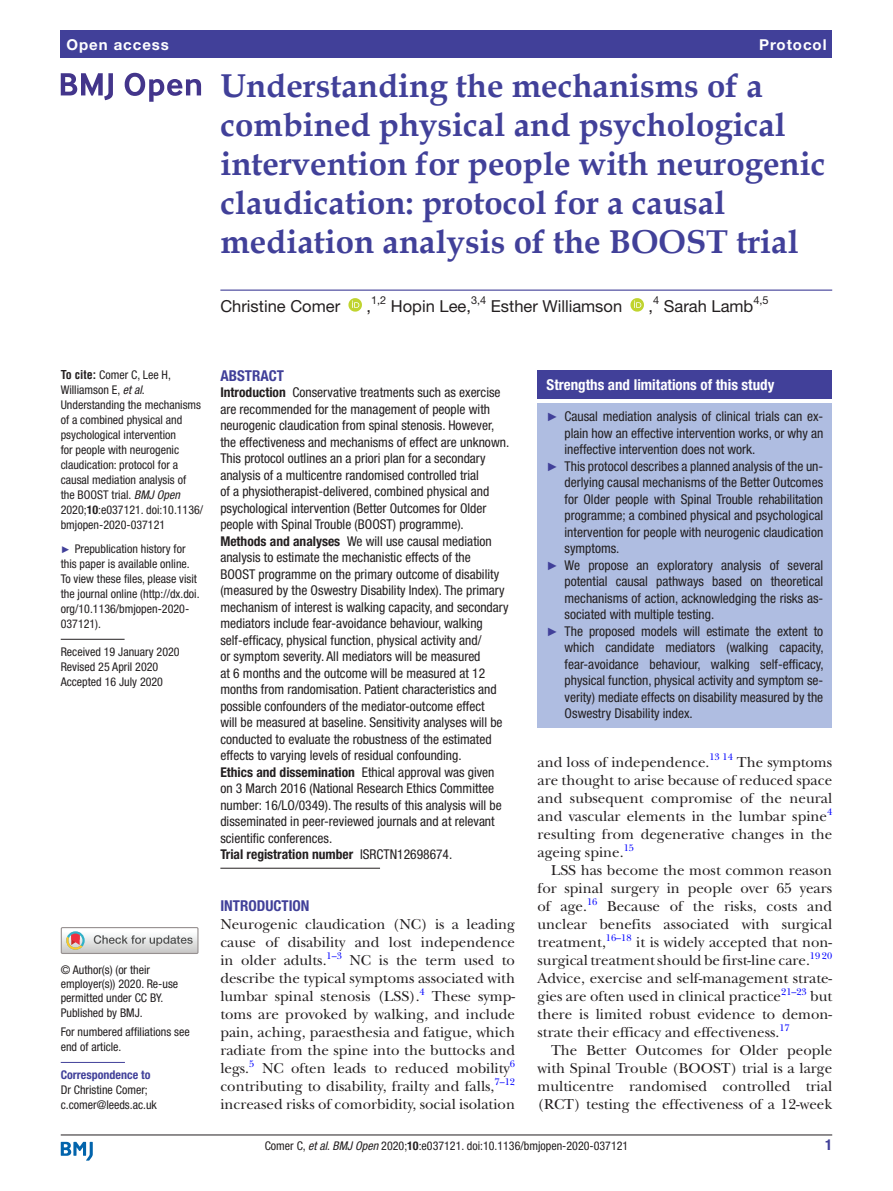
<style>
.page{position:relative;width:893px;height:1191px;background:#fff}
.page>*{position:absolute;margin:0;border:0;box-sizing:border-box;transform-origin:0 0}
.t1{font:700 33px/39px "Book Antiqua";color:#414099}
.t2{font:16.5px "Helvetica Neue LT Std";color:#231f20}
.t3{font:15px/18px "New Baskerville";color:#231f20;text-align:justify}
.t4{font:700 condensed 15px "Helvetica Neue LT Std";color:#fff}
.t5{font:700 condensed 15px "Helvetica Neue LT Std";color:#414099}
.t6{font:700 15px "Helvetica Neue LT Std";letter-spacing:.065em;color:#fff}
.t7{font:condensed 13.5px/16.5px "Helvetica Neue LT Std";color:#231f20}
.t8{font:condensed 12px/15px "Helvetica Neue LT Std";color:#231f20}
.t9{font:700 condensed 12px "Helvetica Neue LT Std";color:#414099}
.t10{font:10.95px "Helvetica Neue LT Std";color:#231f20}
.t11{font:9.9px "New Baskerville";color:#00f}
.s1{font-family:"Helvetica LT Std";font-weight:700}
.s2{font-style:italic}
.s3{font-weight:700}
.s4{font-family:"Arial";font-stretch:normal;font-size:9.75px;color:#414099}
.s5{font-family:"Arial";font-stretch:normal;font-size:12px;color:#414099}
</style>
<div class="page">
<hr style="left:61px;top:1134px;width:771px;height:1px;background:#231f20">
<svg style="left:61px;top:1141px;width:32px;height:19px"></svg>
<div style="left:61px;top:31px;width:771px;height:27px;background:#414099"></div>
<hr style="left:220px;top:289px;width:612px;height:2px;background:#414099">
<svg style="left:348px;top:298px;width:14px;height:14px"></svg>
<svg style="left:630px;top:298px;width:14px;height:14px"></svg>
<hr style="left:61px;top:639px;width:64px;height:1px;background:#231f20">
<hr style="left:61px;top:1062px;width:64px;height:1px;background:#414099">
<svg style="left:61px;top:73px;width:52px;height:27px"></svg>
<svg style="left:125px;top:73px;width:76px;height:29px"></svg>
<div style="left:61px;top:927px;width:138px;height:27px;border:1px solid #969090"></div>
<svg style="left:61px;top:927px;width:137px;height:26px"></svg>
<hr style="left:220px;top:868px;width:160px;height:1px;background:#231f20">
<div style="left:538px;top:370px;width:294px;height:29px;background:#414099"></div>
<div style="left:538px;top:403px;width:294px;height:324px;background:#afbde1"></div>
<p class="t6" style="left:66px;top:35px;width:104px">Open access</p>
<p class="t6" style="left:759px;top:35px;width:69px">Protocol</p>
<h1 class="t1" style="left:220px;top:66px;width:606px">Understanding the mechanisms of a combined physical and psychological intervention for people with neurogenic claudication: protocol for a causal mediation analysis of the BOOST trial</h1>
<p class="t2" style="left:220px;top:296px;width:121px">Christine Comer</p>
<p class="t2" style="left:367px;top:296px;width:6px">,</p>
<p class="t10" style="left:371px;top:294px;width:17px">1,2</p>
<p class="t2" style="left:391px;top:296px;width:82px">Hopin Lee,</p>
<p class="t10" style="left:471px;top:294px;width:17px">3,4</p>
<p class="t2" style="left:491px;top:296px;width:133px">Esther Williamson</p>
<p class="t10" style="left:653px;top:294px;width:8px">4</p>
<p class="t2" style="left:664px;top:296px;width:91px">Sarah Lamb</p>
<p class="t10" style="left:753px;top:294px;width:17px">4,5</p>
<p class="t2" style="left:649px;top:296px;width:6px">,</p>
<p class="t8" style="left:61px;top:367px;width:144px"><span class="s1">To cite:</span> Comer C, Lee H,<br>Williamson E, <span class="s2">et al</span>.<br>Understanding the mechanisms of a combined physical and psychological intervention<br>for people with neurogenic claudication: protocol for a causal mediation analysis of<br>the BOOST trial. <span class="s2">BMJ Open<br></span>2020;<span class="s3">10</span>:e037121. doi:10.1136/ bmjopen-2020-037121</p>
<p class="t8" style="left:61px;top:541px;width:140px"><span class="s4">►</span> Prepublication history for this paper is available online.<br>To view these files, please visit the journal online (http://dx.doi. org/10.1136/bmjopen-2020-<br>037121).</p>
<p class="t8" style="left:61px;top:644px;width:120px">Received 19 January 2020<br>Revised 25 April 2020<br>Accepted 16 July 2020</p>
<p class="t8" style="left:61px;top:962px;width:119px;line-height:14.4px">© Author(s) (or their employer(s)) 2020. Re-use permitted under CC BY.<br>Published by BMJ.</p>
<p class="t8" style="left:61px;top:1024px;width:130px">For numbered affiliations see end of article.</p>
<p class="t9" style="left:61px;top:1067px;width:91px">Correspondence to</p>
<p class="t8" style="left:61px;top:1082px;width:98px">Dr Christine Comer; c.comer@leeds.ac.uk</p>
<p class="t5" style="left:220px;top:366px;width:65px">ABSTRACT</p>
<p class="t7" style="left:220px;top:384px;width:290px"><span class="s3">Introduction</span> Conservative treatments such as exercise are recommended for the management of people with neurogenic claudication from spinal stenosis. However, the effectiveness and mechanisms of effect are unknown.<br>This protocol outlines an a priori plan for a secondary analysis of a multicentre randomised controlled trial<br>of a physiotherapist-delivered, combined physical and psychological intervention (Better Outcomes for Older people with Spinal Trouble (BOOST) programme).<br><span class="s3">Methods and analyses</span> We will use causal mediation analysis to estimate the mechanistic effects of the<br>BOOST programme on the primary outcome of disability (measured by the Oswestry Disability Index). The primary mechanism of interest is walking capacity, and secondary mediators include fear-avoidance behaviour, walking self-efficacy, physical function, physical activity and/<br>or symptom severity. All mediators will be measured<br>at 6 months and the outcome will be measured at 12 months from randomisation. Patient characteristics and possible confounders of the mediator-outcome effect<br>will be measured at baseline. Sensitivity analyses will be conducted to evaluate the robustness of the estimated effects to varying levels of residual confounding.<br><span class="s3">Ethics and dissemination</span> Ethical approval was given on 3 March 2016 (National Research Ethics Committee number: 16/LO/0349). The results of this analysis will be disseminated in peer-reviewed journals and at relevant scientific conferences.<br><span class="s3">Trial registration number</span> ISRCTN12698674.</p>
<p class="t5" style="left:220px;top:897px;width:91px">INTRODUCTION</p>
<p class="t3" style="left:220px;top:915px;width:296px">Neurogenic claudication (NC) is a leading cause of disability and lost independence in older adults.</p>
<p class="t11" style="left:327px;top:949px;width:17px">1–3</p>
<p class="t3" style="left:220px;top:951px;width:296px;text-indent:129px">NC is the term used to describe the typical symptoms associated with lumbar spinal stenosis (LSS).<sup>4</sup> These symp&shy;toms are provoked by walking, and include pain, aching, paraesthesia and fatigue, which radiate from the spine into the buttocks and legs.</p>
<p class="t11" style="left:249px;top:1057px;width:7px">5</p>
<p class="t3" style="left:262px;top:1059px;width:249px">NC often leads to reduced mobility</p>
<p class="t11" style="left:510px;top:1057px;width:7px">6</p>
<p class="t3" style="left:220px;top:1077px;width:276px">contributing to disability, frailty and falls,</p>
<p class="t11" style="left:495px;top:1075px;width:22px">7–12</p>
<p class="t3" style="left:220px;top:1095px;width:296px">increased risks of comorbidity, social isolation</p>
<p class="t4" style="left:547px;top:375px;width:229px">Strengths and limitations of this study</p>
<p class="t7" style="left:547px;top:408px;width:278px"><span class="s5">►</span> Causal mediation analysis of clinical trials can ex-</p>
<p class="t7" style="left:565px;top:425px;width:260px">plain how an effective intervention works, or why an</p>
<p class="t7" style="left:565px;top:441px;width:192px">ineffective intervention does not work.</p>
<p class="t7" style="left:547px;top:458px;width:278px"><span class="s5">►</span> This protocol describes a planned analysis of the un-</p>
<p class="t7" style="left:565px;top:474px;width:260px">derlying causal mechanisms of the Better Outcomes</p>
<p class="t7" style="left:565px;top:491px;width:260px">for Older people with Spinal Trouble rehabilitation</p>
<p class="t7" style="left:565px;top:507px;width:260px">programme; a combined physical and psychological</p>
<p class="t7" style="left:565px;top:524px;width:260px">intervention for people with neurogenic claudication</p>
<p class="t7" style="left:565px;top:540px;width:56px">symptoms.</p>
<p class="t7" style="left:547px;top:557px;width:278px"><span class="s5">►</span> We propose an exploratory analysis of several</p>
<p class="t7" style="left:565px;top:573px;width:260px">potential causal pathways based on theoretical</p>
<p class="t7" style="left:565px;top:590px;width:260px">mechanisms of action, acknowledging the risks as-</p>
<p class="t7" style="left:565px;top:606px;width:151px">sociated with multiple testing.</p>
<p class="t7" style="left:547px;top:623px;width:278px"><span class="s5">►</span> The proposed models will estimate the extent to</p>
<p class="t7" style="left:565px;top:639px;width:261px">which candidate mediators (walking capacity,</p>
<p class="t7" style="left:565px;top:656px;width:261px">fear-avoidance behaviour, walking self-efficacy,</p>
<p class="t7" style="left:565px;top:672px;width:260px">physical function, physical activity and symptom se-</p>
<p class="t7" style="left:565px;top:689px;width:260px">verity) mediate effects on disability measured by the</p>
<p class="t7" style="left:565px;top:705px;width:130px">Oswestry Disability index.</p>
<p class="t3" style="left:538px;top:753px;width:296px">and loss of independence.<sup>13</sup> <sup>14</sup> The symptoms are thought to arise because of reduced space and subsequent compromise of the neural and vascular elements in the lumbar spine</p>
<p class="t11" style="left:827px;top:805px;width:7px">4</p>
<p class="t3" style="left:538px;top:825px;width:296px">resulting from degenerative changes in the ageing spine.</p>
<p class="t11" style="left:624px;top:841px;width:12px">15</p>
<p class="t3" style="left:538px;top:861px;width:296px;text-indent:14px">LSS has become the most common reason for spinal surgery in people over 65 years of age.</p>
<p class="t11" style="left:587px;top:895px;width:12px">16</p>
<p class="t3" style="left:538px;top:897px;width:296px;text-indent:70px">Because of the risks, costs and unclear benefits associated with surgical treatment,</p>
<p class="t11" style="left:606px;top:931px;width:27px">16–18</p>
<p class="t3" style="left:538px;top:933px;width:296px;text-indent:99px">it is widely accepted that non&shy;surgical treatment should be first-line care.</p>
<p class="t11" style="left:810px;top:949px;width:24px">19 20</p>
<p class="t3" style="left:538px;top:969px;width:296px">Advice, exercise and self-management strate&shy;gies are often used in clinical practice</p>
<p class="t11" style="left:781px;top:985px;width:27px">21–23</p>
<p class="t3" style="left:538px;top:987px;width:296px;text-indent:273px">but there is limited robust evidence to demon&shy;strate their efficacy and effectiveness.</p>
<p class="t11" style="left:779px;top:1021px;width:12px">17</p>
<p class="t3" style="left:538px;top:1041px;width:296px;text-indent:14px">The Better Outcomes for Older people with Spinal Trouble (BOOST) trial is a large multicentre randomised controlled trial (RCT) testing the effectiveness of a 12-week</p>
<p class="t8" style="left:265px;top:1137px;width:365px">Comer C, <span class="s2">et al</span>. <span class="s2">BMJ Open</span> 2020;<span class="s3">10</span>:e037121. doi:10.1136/bmjopen-2020-037121</p>
<p class="t5" style="left:825px;top:1135px;width:9px">1</p>
</div>
